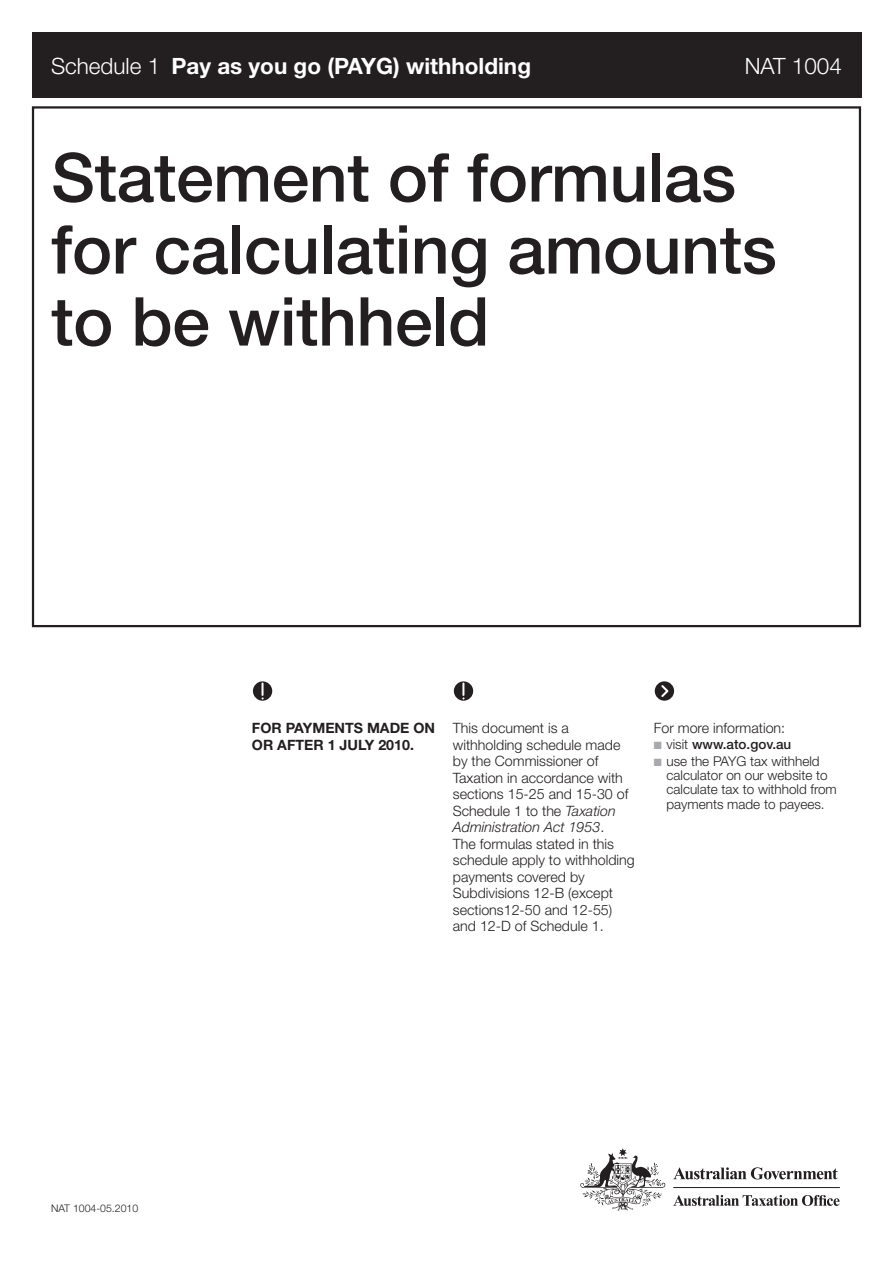
<style>
.page{position:relative;width:893px;height:1263px;background:#fff}
.page>*{position:absolute;margin:0;border:0;box-sizing:border-box;transform-origin:0 0}
.t1{font:500 67.5px/72px "Helvetica Neue";letter-spacing:-.005em;color:#231f20}
.t2{font:700 22.5px "Helvetica Neue";color:#fff}
.t3{font:300 22.5px "Helvetica Neue";color:#fff}
.t4{font:300 14.25px/16.5px "Helvetica Neue";color:#231f20}
.t5{font:700 14.25px/16.5px "Helvetica Neue";color:#231f20}
.t6{font:300 13.5px/14.2px "Helvetica Neue";color:#231f20}
.t7{font:500 13.5px "Helvetica Neue";color:#231f20}
.t8{font:300 10.5px "Helvetica Neue";color:#231f20}
.s1{font-weight:300}
.s2{font-style:italic}
.s3{color:#a8a9ad}
</style>
<div class="page">
<svg style="left:673px;top:1167px;width:165px;height:12px"></svg>
<svg style="left:580px;top:1148px;width:85px;height:62px"></svg>
<hr style="left:673px;top:1187px;width:167px;height:1px;background:#231f20">
<svg style="left:673px;top:1195px;width:167px;height:11px"></svg>
<div style="left:32px;top:32px;width:829px;height:66px;background:#231f20"></div>
<svg style="left:253px;top:681px;width:19px;height:20px"></svg>
<svg style="left:454px;top:681px;width:19px;height:20px"></svg>
<svg style="left:655px;top:681px;width:19px;height:20px"></svg>
<h2 class="t2" style="left:51px;top:58px;width:482px"><span class="s1">Schedule 1</span> Pay as you go (PAYG) withholding</h2>
<h2 class="t3" style="left:745px;top:58px;width:99px">NAT 1004</h2>
<h1 class="t1" style="left:51px;top:148px;width:727px">Statement of formulas for calculating amounts to be withheld</h1>
<p class="t8" style="left:51px;top:1204px;width:89px">NAT 1004-05.2010</p>
<p class="t5" style="left:252px;top:721px;width:185px">FOR PAYMENTS MADE ON<br>OR AFTER 1 JULY 2010.</p>
<p class="t4" style="left:453px;top:721px;width:183px">This document is a withholding schedule made by the Commissioner of<br>Taxation in accordance with sections 15-25 and 15-30 of<br>Schedule 1 to the <span class="s2">Taxation<br>Administration Act 1953</span>.<br>The formulas stated in this schedule apply to withholding payments covered by<br>Subdivisions 12-B (except sections12-50 and 12-55) and 12-D of Schedule 1.</p>
<p class="t4" style="left:654px;top:721px;width:133px">For more information:</p>
<p class="t7" style="left:654px;top:740px;width:139px"><span class="s3">■</span> <span class="s1">visit</span> www.ato.gov.au</p>
<p class="t6" style="left:666px;top:755px;width:172px;text-indent:-13px"><span class="s3">■</span> use the PAYG tax withheld calculator on our website to calculate tax to withhold from payments made to payees.</p>
</div>
